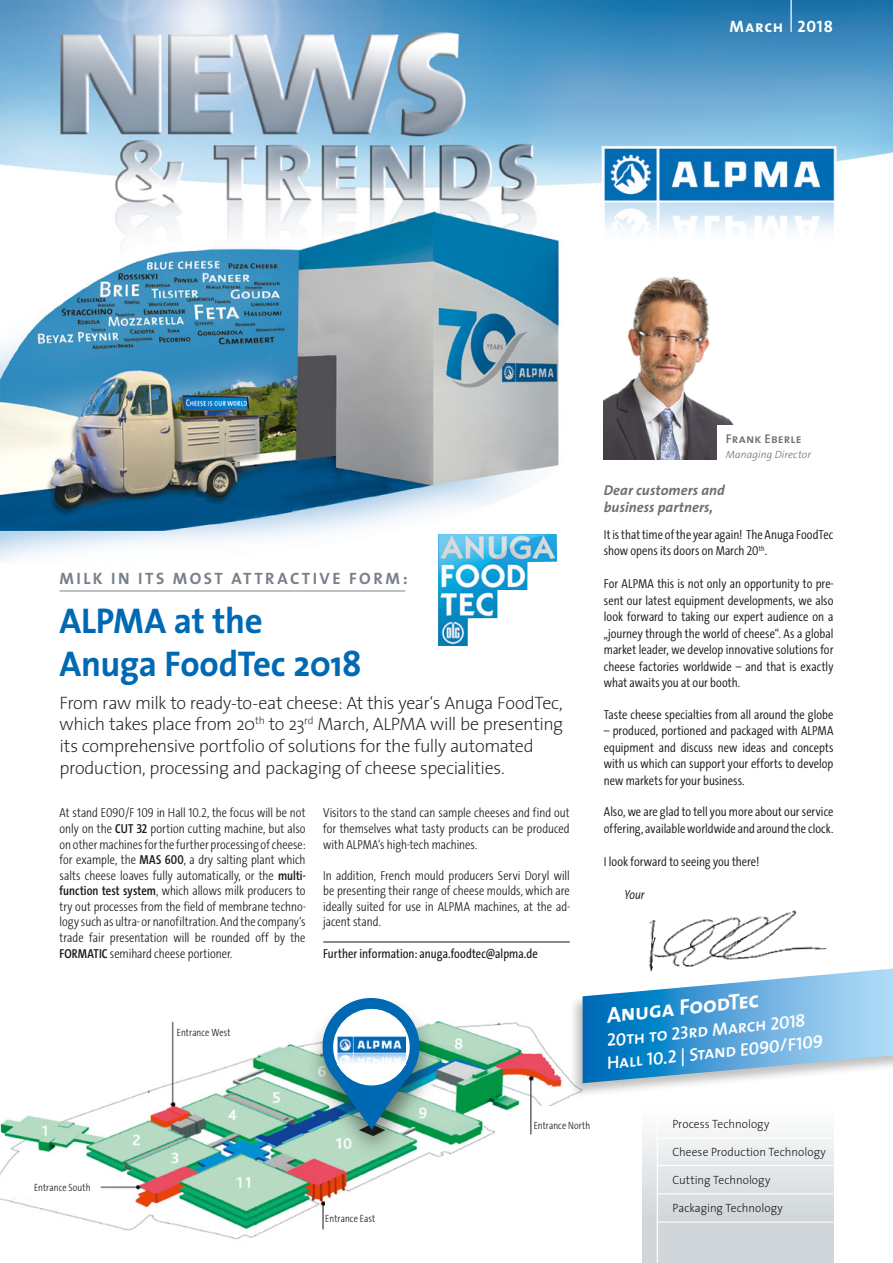
<style>
.page{position:relative;width:893px;height:1263px;background:#fff}
.page>*{position:absolute;margin:0;border:0;box-sizing:border-box;transform-origin:0 0}
.t1{font:700 36px/43.2px "The Sans";letter-spacing:-.01em;color:#0069b4}
.t2{font:22.35px "The Sans Bold Caps";color:#fff}
.t3{font:200 18px/21.6px "The Sans";letter-spacing:-.025em;color:#1a1a18}
.t4{font:17.85px/22.8px "The Sans Semi Bold Caps";color:#fff}
.t5{font:16.5px "The Sans Bold Caps";letter-spacing:.15em;color:#79808b}
.t6{font:16.5px "The Sans Bold Caps";letter-spacing:.045em;color:#fff}
.t7{font:italic 700 14.25px/16.5px "The Sans";letter-spacing:.005em;color:#6f6f6e}
.t8{font:300 13.05px/15.6px "The Sans Cd LF3";letter-spacing:.005em;color:#1a1a18;text-align:justify}
.t9{font:300 13.05px/16.5px "The Sans Cd LF4";letter-spacing:.005em;color:#1a1a18}
.t10{font:13.05px "The Sans Cd LF5";letter-spacing:.005em;color:#1a1a18}
.t11{font:italic 300 13.05px "The Sans Cd LF4 i";color:#1a1a18}
.t12{font:12.75px "The Sans Semi Bold Caps";letter-spacing:.01em;color:#6f6f6e}
.t13{font:300 12px "The Sans";letter-spacing:.005em;color:#1a1a18;scale:.96 1}
.t14{font:300 10.5px "The Sans Cd LF3";letter-spacing:.01em;color:#1a1a18}
.t15{font:italic 300 10.5px "The Sans";letter-spacing:.005em;color:#6f6f6e}
.s1{font-family:"The Sans Cd LF6";font-weight:600}
</style>
<div class="page">
<img style="left:0;top:0;width:893px;height:647px">
<hr style="left:790px;top:0;width:2px;height:32px;background:#fff">
<div style="left:604px;top:256px;width:151px;height:203px;background:#fff"></div>
<img style="left:604px;top:276px;width:130px;height:183px">
<div style="left:604px;top:1214px;width:229px;height:49px;background:#d1d6da"></div>
<div style="left:604px;top:1106px;width:229px;height:110px;background:linear-gradient(to bottom,#fff,#d2d8db)"></div>
<div style="left:717px;top:425px;width:122px;height:45px;background:#fff"></div>
<hr style="left:657px;top:1101px;width:1px;height:162px;background:#fff">
<hr style="left:657px;top:1137px;width:176px;height:1px;background:#fff">
<hr style="left:657px;top:1165px;width:176px;height:1px;background:#fff">
<hr style="left:657px;top:1193px;width:176px;height:1px;background:#fff">
<hr style="left:657px;top:1221px;width:176px;height:1px;background:#fff">
<img style="left:649px;top:910px;width:178px;height:55px">
<hr style="left:60px;top:590px;width:345px;height:1px;background:#878787">
<hr style="left:323px;top:942px;width:247px;height:1px;background:#1a1a18">
<img style="left:0;top:1021px;width:642px;height:242px">
<div style="left:306px;top:994px;width:134px;height:167px;background:#1a1a18;opacity:.51"></div>
<img style="left:323px;top:998px;width:96px;height:138px">
<div style="left:333px;top:1009px;width:77px;height:76px;background:#fff;border-radius:50%"></div>
<img style="left:337px;top:1037px;width:68px;height:26px">
<div style="left:534px;top:1106px;width:78px;height:48px;background:#fff"></div>
<div style="left:325px;top:1200px;width:101px;height:48px;background:#fff"></div>
<div style="left:177px;top:1012px;width:69px;height:41px;background:#fff"></div>
<div style="left:34px;top:1164px;width:61px;height:36px;background:#fff"></div>
<div style="left:93px;top:1167px;width:15px;height:18px;background:#fff"></div>
<img style="left:438px;top:534px;width:119px;height:112px">
<div style="left:568px;top:965px;width:325px;height:132px;background:#1a1a18;opacity:.28"></div>
<svg style="left:583px;top:969px;width:310px;height:114px"></svg>
<p class="t6" style="left:729px;top:13px;width:105px">MARCH 2018</p>
<p class="t5" style="left:60px;top:564px;width:88px">MILK IN ITS</p>
<p class="t5" style="left:173px;top:564px;width:71px">MOST ATTRACTI</p>
<p class="t5" style="left:320px;top:564px;width:90px">VE FORM :</p>
<h1 class="t1" style="left:60px;top:598px;width:304px">ALPMA at the<br>Anuga FoodTec 2018</h1>
<p class="t3" style="left:60px;top:691px;width:505px">From raw milk to ready-to-eat cheese: At this year‘s Anuga FoodTec, which takes place from 20<sup>th</sup> to 23<sup>rd</sup> March, ALPMA will be presenting its comprehensive portfolio of solutions for the fully automated production, processing and packaging of cheese specialities.</p>
<p class="t8" style="left:323px;top:806px;width:248px">Visitors to the stand can sample cheeses and find out for themselves what tasty products can be produced with ALPMA‘s high-tech machines.</p>
<p class="t8" style="left:323px;top:868px;width:248px">In addition, French mould producers Servi Doryl will be presenting their range of cheese moulds, which are ideally suited for use in ALPMA machines, at the ad&shy;jacent stand.</p>
<p class="t10" style="left:323px;top:947px;width:216px">Further information: anuga.foodtec@alpma.de</p>
<p class="t8" style="left:60px;top:806px;width:248px">At stand E090/F 109 in Hall 10.2, the focus will be not only on the <span class="s1">CUT 32</span> portion cutting machine, but also on other machines for the further processing of cheese: for example, the <span class="s1">MAS 600</span>, a dry salting plant which salts cheese loaves fully automatically, or the <span class="s1">multi&shy;function test system</span>, which allows milk producers to try out processes from the field of membrane techno&shy;logy such as ultra- or nanofiltration. And the company‘s trade fair presentation will be rounded off by the <span class="s1">FORMATIC</span> semihard cheese portioner.</p>
<p class="t14" style="left:177px;top:1027px;width:55px">Entrance West</p>
<p class="t12" style="left:726px;top:428px;width:77px">Frank Eberle</p>
<p class="t15" style="left:726px;top:446px;width:87px">Managing Director</p>
<p class="t7" style="left:604px;top:482px;width:123px">Dear customers and business partners,</p>
<p class="t9" style="left:604px;top:527px;width:231px">It is that time of the year again! The Anuga FoodTec show opens its doors on March 20<sup>th</sup>.</p>
<p class="t9" style="left:604px;top:576px;width:231px;text-align:justify">For ALPMA this is not only an opportunity to pre&shy;sent our latest equipment developments, we also look forward to taking our expert audience on a „journey through the world of cheese“. As a global market leader, we develop innovative solutions for cheese factories worldwide – and that is exactly what awaits you at our booth.</p>
<p class="t9" style="left:604px;top:707px;width:231px">Taste cheese specialties from all around the globe</p>
<p class="t9" style="left:604px;top:723px;width:231px;text-align:justify">– produced, portioned and packaged with ALPMA equipment and discuss new ideas and concepts with us which can support your efforts to develop new markets for your business.</p>
<p class="t9" style="left:604px;top:804px;width:231px">Also, we are glad to tell you more about our service offering, available worldwide and around the clock.</p>
<p class="t9" style="left:604px;top:854px;width:157px">I look forward to seeing you there!</p>
<p class="t11" style="left:624px;top:888px;width:22px">Your</p>
<h2 class="t2" style="left:604px;top:997px;width:154px;rotate:-6deg">ANUGA FOODTEC</h2>
<h3 class="t4" style="left:603px;top:1029px;width:219px;rotate:-6deg">20th to 23rd March 2018<br>Hall 10.2 | Stand E090/F109</h3>
<p class="t14" style="left:34px;top:1183px;width:58px">Entrance South</p>
<p class="t14" style="left:325px;top:1214px;width:51px">Entrance East</p>
<p class="t14" style="left:534px;top:1120px;width:58px">Entrance North</p>
<p class="t13" style="left:672px;top:1114px;width:103px">Process Technology</p>
<p class="t13" style="left:672px;top:1142px;width:161px">Cheese Production Technology</p>
<p class="t13" style="left:672px;top:1170px;width:104px">Cutting Technology</p>
<p class="t13" style="left:672px;top:1197px;width:117px">Packaging Technology</p>
</div>
